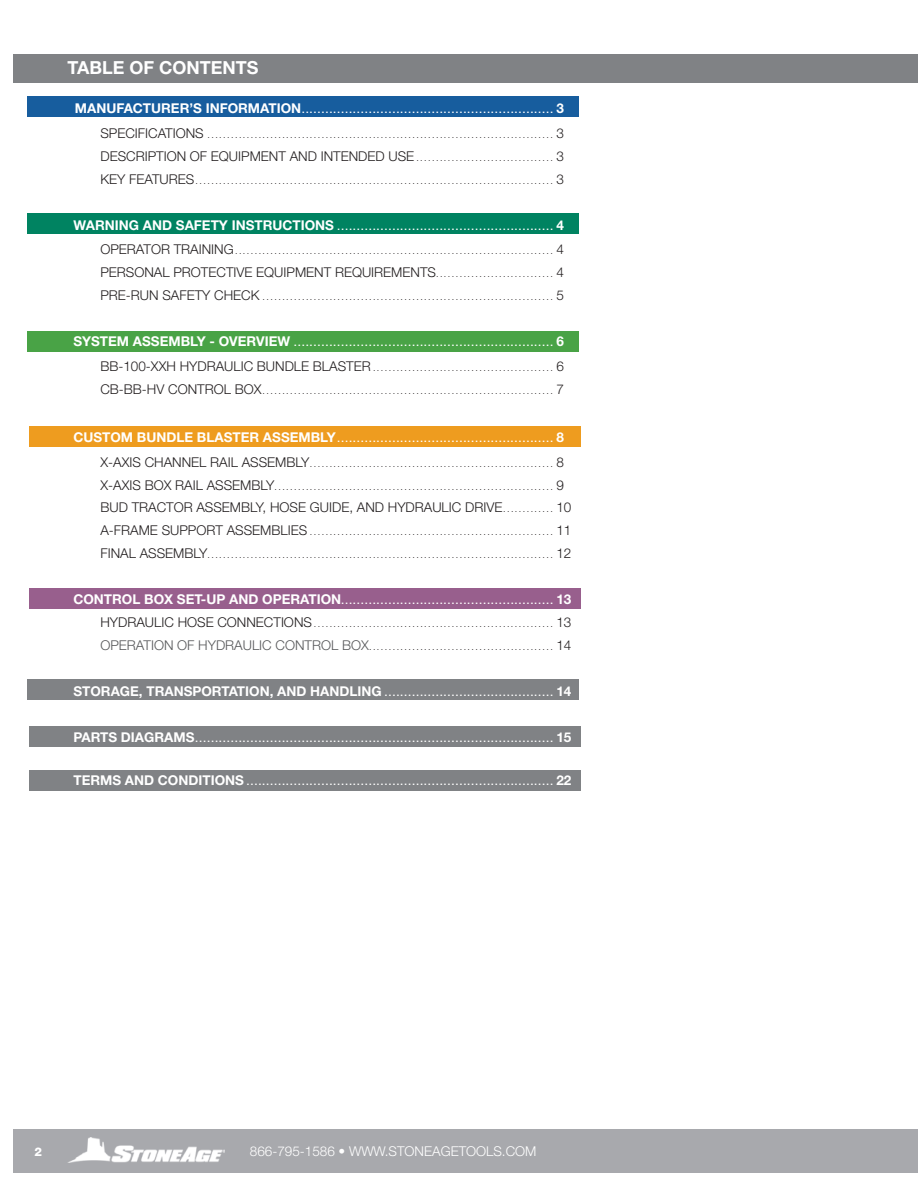
<style>
.page{position:relative;width:918px;height:1188px;background:#fff}
.page>*{position:absolute;margin:0;border:0;box-sizing:border-box;transform-origin:0 0}
.t1{font:700 18px "Helvetica Neue LT Std";color:#fff}
.TOC_Style{font:300 13.5px "Helvetica Neue LT Std";color:#231f20}
.t2{font:300 13.5px "Helvetica Neue LT Std";color:#fff}
.t3{font:800 12px "Helvetica Neue LT Std";color:#fff}
.TOC_Style-2{font:300 9px "Helvetica Neue LT Std";color:#231f20}
.TOC_Style_Bold{font:700 9px "Helvetica Neue LT Std";color:#fff}
.TOC_Style-3{font:700 9px "Helvetica Neue LT Std";color:#fff}
.s1{font-size:13.5px}
.s2{font-size:9px}
.s3{font-size:13.5px;color:#57585a}
</style>
<div class="page">
<div style="left:14px;top:1129px;width:904px;height:44px;background:#a8a9ad"></div>
<img style="left:69px;top:1137px;width:155px;height:25px">
<div style="left:29px;top:588px;width:551px;height:21px;background:#985f8d"></div>
<div style="left:28px;top:213px;width:551px;height:21px;background:#008361"></div>
<div style="left:28px;top:96px;width:551px;height:21px;background:#175d9e"></div>
<div style="left:29px;top:426px;width:551px;height:20px;background:#ee9c1f"></div>
<div style="left:28px;top:332px;width:551px;height:20px;background:#49a346"></div>
<div style="left:29px;top:726px;width:551px;height:21px;background:#808285"></div>
<div style="left:28px;top:679px;width:551px;height:21px;background:#808285"></div>
<div style="left:29px;top:770px;width:551px;height:20px;background:#808285"></div>
<div style="left:14px;top:54px;width:904px;height:29px;background:#808285"></div>
<p class="t1" style="left:68px;top:57px;width:193px">TABLE OF CONTENTS</p>
<p class="TOC_Style_Bold" style="left:75px;top:104px;width:491px"><span class="s1">MANUFACTURER’S INFORMATION</span>................................................................ <span class="s1">3</span></p>
<p class="TOC_Style-2" style="left:100px;top:129px;width:465px"><span class="s1">SPECIFICATIONS</span> ........................................................................................ <span class="s1">3</span></p>
<p class="TOC_Style" style="left:100px;top:148px;width:465px">DESCRIPTION OF EQUIPMENT AND INTENDED USE<span class="s2">...................................</span> 3</p>
<p class="TOC_Style-2" style="left:100px;top:175px;width:465px"><span class="s1">KEY FEATURES</span>........................................................................................... <span class="s1">3</span></p>
<p class="TOC_Style_Bold" style="left:73px;top:221px;width:492px"><span class="s1">WARNING AND SAFETY INSTRUCTIONS</span> ....................................................... <span class="s1">4</span></p>
<p class="TOC_Style-2" style="left:100px;top:246px;width:465px"><span class="s1">OPERATOR TRAINING</span>................................................................................. <span class="s1">4</span></p>
<p class="TOC_Style" style="left:100px;top:264px;width:465px">PERSONAL PROTECTIVE EQUIPMENT REQUIREMENTS<span class="s2">. . . . . . . . . . . . . . . . . . . . . . . . . . . . . .</span> 4</p>
<p class="TOC_Style-2" style="left:100px;top:292px;width:465px"><span class="s1">PRE-RUN SAFETY CHECK</span> .......................................................................... <span class="s1">5</span></p>
<p class="TOC_Style_Bold" style="left:73px;top:337px;width:492px"><span class="s1">SYSTEM ASSEMBLY - OVERVIEW</span> .................................................................. <span class="s1">6</span></p>
<p class="TOC_Style-2" style="left:100px;top:362px;width:465px"><span class="s1">BB-100-XXH HYDRAULIC BUNDLE BLASTER</span>.............................................. <span class="s1">6</span></p>
<p class="TOC_Style-2" style="left:100px;top:385px;width:465px"><span class="s1">CB-BB-HV CONTROL BOX</span>.......................................................................... <span class="s1">7</span></p>
<p class="TOC_Style_Bold" style="left:73px;top:433px;width:492px"><span class="s1">CUSTOM BUNDLE BLASTER ASSEMBLY</span>....................................................... <span class="s1">8</span></p>
<p class="TOC_Style-2" style="left:100px;top:458px;width:465px"><span class="s1">X-AXIS CHANNEL RAIL ASSEMBLY</span>.............................................................. <span class="s1">8</span></p>
<p class="TOC_Style-2" style="left:100px;top:481px;width:465px"><span class="s1">X-AXIS BOX RAIL ASSEMBLY</span>....................................................................... <span class="s1">9</span></p>
<p class="TOC_Style" style="left:100px;top:499px;width:473px">BUD TRACTOR ASSEMBLY, HOSE GUIDE, AND HYDRAULIC DRIVE<span class="s2">. . . . . . . . . . . . .</span> 10</p>
<p class="TOC_Style-2" style="left:100px;top:527px;width:473px"><span class="s1">A-FRAME SUPPORT ASSEMBLIES</span> .............................................................. <span class="s1">11</span></p>
<p class="TOC_Style-2" style="left:100px;top:550px;width:473px"><span class="s1">FINAL ASSEMBLY</span>........................................................................................ <span class="s1">12</span></p>
<p class="TOC_Style-3" style="left:73px;top:596px;width:500px"><span class="s1">CONTROL BOX SET-UP AND OPERATION</span>...................................................... <span class="s1">13</span></p>
<p class="TOC_Style-2" style="left:100px;top:619px;width:473px"><span class="s1">HYDRAULIC HOSE CONNECTIONS</span>............................................................. <span class="s1">13</span></p>
<p class="TOC_Style-2" style="left:100px;top:641px;width:473px"><span class="s3">OPERATION OF HYDRAULIC CONTROL BOX</span>............................................... <span class="s1">14</span></p>
<p class="TOC_Style-3" style="left:73px;top:687px;width:500px"><span class="s1">STORAGE, TRANSPORTATION, AND HANDLING</span> ........................................... <span class="s1">14</span></p>
<p class="TOC_Style_Bold" style="left:73px;top:733px;width:500px"><span class="s1">PARTS DIAGRAMS</span>........................................................................................... <span class="s1">15</span></p>
<p class="TOC_Style_Bold" style="left:73px;top:776px;width:500px"><span class="s1">TERMS AND CONDITIONS</span> .............................................................................. <span class="s1">22</span></p>
<h3 class="t3" style="left:35px;top:1144px;width:9px">2</h3>
<h2 class="t2" style="left:250px;top:1143px;width:288px">866-795-1586 • WWW.STONEAGETOOLS.COM</h2>
</div>
